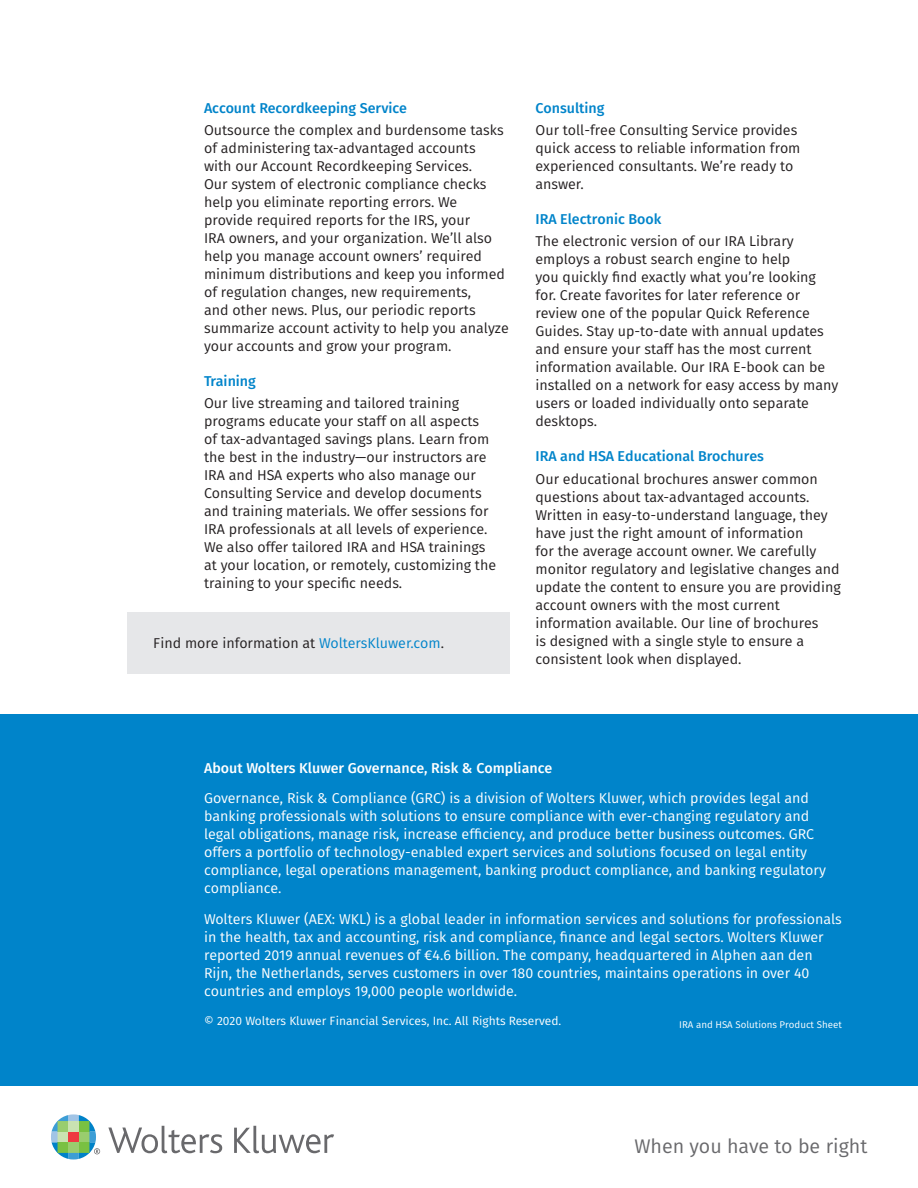
<style>
.page{position:relative;width:918px;height:1188px;background:#fff}
.page>*{position:absolute;margin:0;border:0;box-sizing:border-box;transform-origin:0 0}
.t1{font:19.65px "Fira Sans";color:#69696c}
.Text{font:14.25px/18px "Fira Sans";color:#231f20}
.Text-2{font:14.25px/18px "Fira Sans";color:#fff}
.Subhead{font:500 14.25px "Fira Sans";color:#0084ca}
.Text-3{font:500 14.25px "Fira Sans";color:#fff}
.Copyright{font:12px "Fira Sans";color:#fff}
.Product_Number{font:9.75px "Fira Sans";color:#fff}
.s1{color:#0084ca}
</style>
<div class="page">
<div style="left:0;top:714px;width:918px;height:372px;background:#0084ca"></div>
<svg style="left:108px;top:1126px;width:114px;height:27px"></svg>
<svg style="left:234px;top:1126px;width:100px;height:27px"></svg>
<svg style="left:51px;top:1114px;width:49px;height:46px"></svg>
<div style="left:128px;top:612px;width:382px;height:62px;background:#e6e7e9"></div>
<p class="Subhead" style="left:204px;top:98px;width:205px">Account Recordkeeping Service</p>
<p class="Text" style="left:204px;top:121px;width:306px">Outsource the complex and burdensome tasks of administering tax-advantaged accounts<br>with our Account Recordkeeping Services.<br>Our system of electronic compliance checks help you eliminate reporting errors. We provide required reports for the IRS, your<br>IRA owners, and your organization. We’ll also help you manage account owners’ required minimum distributions and keep you informed of regulation changes, new requirements,<br>and other news. Plus, our periodic reports summarize account activity to help you analyze your accounts and grow your program.</p>
<p class="Subhead" style="left:204px;top:371px;width:53px">Training</p>
<p class="Text" style="left:204px;top:394px;width:294px">Our live streaming and tailored training programs educate your staff on all aspects<br>of tax-advantaged savings plans. Learn from the best in the industry—our instructors are IRA and HSA experts who also manage our Consulting Service and develop documents and training materials. We offer sessions for IRA professionals at all levels of experience.<br>We also offer tailored IRA and HSA trainings at your location, or remotely, customizing the training to your specific needs.</p>
<p class="Text" style="left:153px;top:634px;width:292px">Find more information at <span class="s1">WoltersKluwer.com</span>.</p>
<p class="Subhead" style="left:536px;top:98px;width:71px">Consulting</p>
<p class="Text" style="left:536px;top:121px;width:266px">Our toll-free Consulting Service provides quick access to reliable information from experienced consultants. We’re ready to answer.</p>
<p class="Subhead" style="left:536px;top:209px;width:127px">IRA Electronic Book</p>
<p class="Text" style="left:536px;top:232px;width:304px">The electronic version of our IRA Library employs a robust search engine to help<br>you quickly find exactly what you’re looking for. Create favorites for later reference or review one of the popular Quick Reference Guides. Stay up-to-date with annual updates and ensure your staff has the most current information available. Our IRA E-book can be installed on a network for easy access by many users or loaded individually onto separate desktops.</p>
<p class="Subhead" style="left:536px;top:446px;width:230px">IRA and HSA Educational Brochures</p>
<p class="Text" style="left:536px;top:470px;width:307px">Our educational brochures answer common questions about tax-advantaged accounts.<br>Written in easy-to-understand language, they have just the right amount of information<br>for the average account owner. We carefully monitor regulatory and legislative changes and update the content to ensure you are providing account owners with the most current information available. Our line of brochures<br>is designed with a single style to ensure a consistent look when displayed.</p>
<p class="Text-3" style="left:204px;top:758px;width:350px">About Wolters Kluwer Governance, Risk &amp; Compliance</p>
<p class="Text-2" style="left:204px;top:789px;width:623px">Governance, Risk &amp; Compliance (GRC) is a division of Wolters Kluwer, which provides legal and banking professionals with solutions to ensure compliance with ever-changing regulatory and legal obligations, manage risk, increase efficiency, and produce better business outcomes. GRC offers a portfolio of technology-enabled expert services and solutions focused on legal entity compliance, legal operations management, banking product compliance, and banking regulatory compliance.</p>
<p class="Text-2" style="left:204px;top:910px;width:639px">Wolters Kluwer (AEX: WKL) is a global leader in information services and solutions for professionals in the health, tax and accounting, risk and compliance, finance and legal sectors. Wolters Kluwer reported 2019 annual revenues of €4.6 billion. The company, headquartered in Alphen aan den Rijn, the Netherlands, serves customers in over 180 countries, maintains operations in over 40 countries and employs 19,000 people worldwide.</p>
<p class="Copyright" style="left:204px;top:1013px;width:359px">© 2020 Wolters Kluwer Financial Services, Inc. All Rights Reserved.</p>
<p class="Product_Number" style="left:679px;top:1018px;width:164px">IRA and HSA Solutions Product Sheet</p>
<h1 class="t1" style="left:634px;top:1132px;width:235px">When you have to be right</h1>
</div>
